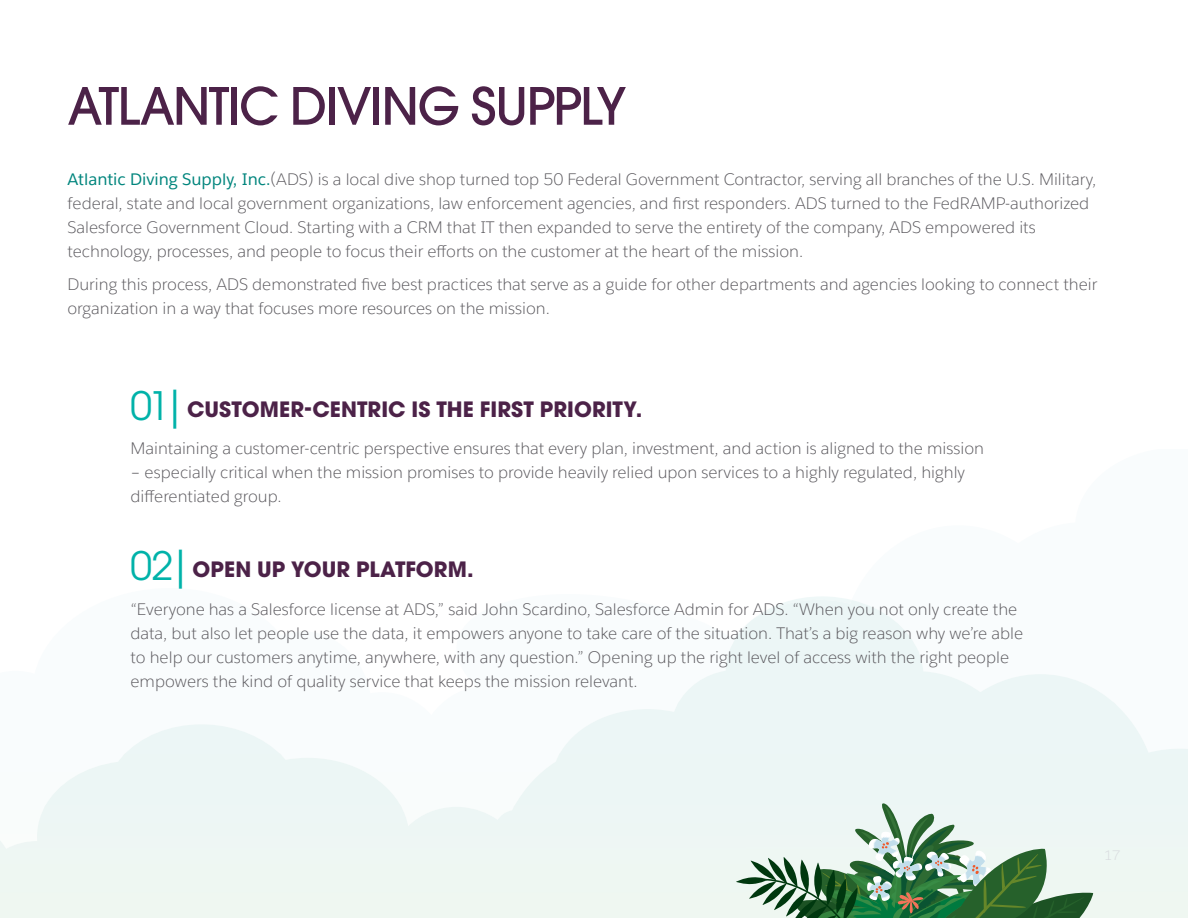
<style>
.page{position:relative;width:1188px;height:918px;background:#fff}
.page>*{position:absolute;margin:0;border:0;box-sizing:border-box;transform-origin:0 0}
.t1{font:500 51px "ITC Avant Garde Pro";letter-spacing:-.035em;color:#4c2248}
.t2{font:700 21px "ITC Avant Garde Pro";letter-spacing:.005em;color:#4c2248}
.t3{font:300 16.5px/24px "Salesforce Sans";color:#59575c}
.s1{font-weight:400;color:#00857d}
.s2{font-weight:400;font-size:39px;color:#00b2a9}
</style>
<div class="page">
<svg style="left:795px;top:597px;width:54px;height:3px"></svg>
<svg style="left:736px;top:803px;width:357px;height:115px;background:#9ebba6"></svg>
<h1 class="t1" style="left:68px;top:74px;width:561px">ATLANTIC DIVING SUPPLY</h1>
<p class="t3" style="left:68px;top:167px;width:1030px"><span class="s1">Atlantic Diving Supply, Inc.</span>(ADS) is a local dive shop turned top 50 Federal Government Contractor, serving all branches of the U.S. Military, federal, state and local government organizations, law enforcement agencies, and first responders. ADS turned to the FedRAMP-authorized Salesforce Government Cloud. Starting with a CRM that IT then expanded to serve the entirety of the company, ADS empowered its technology, processes, and people to focus their efforts on the customer at the heart of the mission.</p>
<p class="t3" style="left:68px;top:272px;width:1031px">During this process, ADS demonstrated five best practices that serve as a guide for other departments and agencies looking to connect their organization in a way that focuses more resources on the mission.</p>
<p class="t2" style="left:130px;top:395px;width:513px"><span class="s2">01|</span>CUSTOMER-CENTRIC IS THE FIRST PRIORITY.</p>
<p class="t3" style="left:130px;top:436px;width:855px">Maintaining a customer-centric perspective ensures that every plan, investment, and action is aligned to the mission</p>
<p class="t3" style="left:130px;top:460px;width:836px">– especially critical when the mission promises to provide heavily relied upon services to a highly regulated, highly differentiated group.</p>
<p class="t2" style="left:130px;top:556px;width:345px"><span class="s2">02|</span>OPEN UP YOUR PLATFORM.</p>
<p class="t3" style="left:130px;top:597px;width:894px">“Everyone has a Salesforce license at ADS,” said John Scardino, Salesforce Admin for ADS. “When you not only create the data, but also let people use the data, it empowers anyone to take care of the situation. That’s a big reason why we’re able to help our customers anytime, anywhere, with any question.” Opening up the right level of access with the right people empowers the kind of quality service that keeps the mission relevant.</p>
</div>
